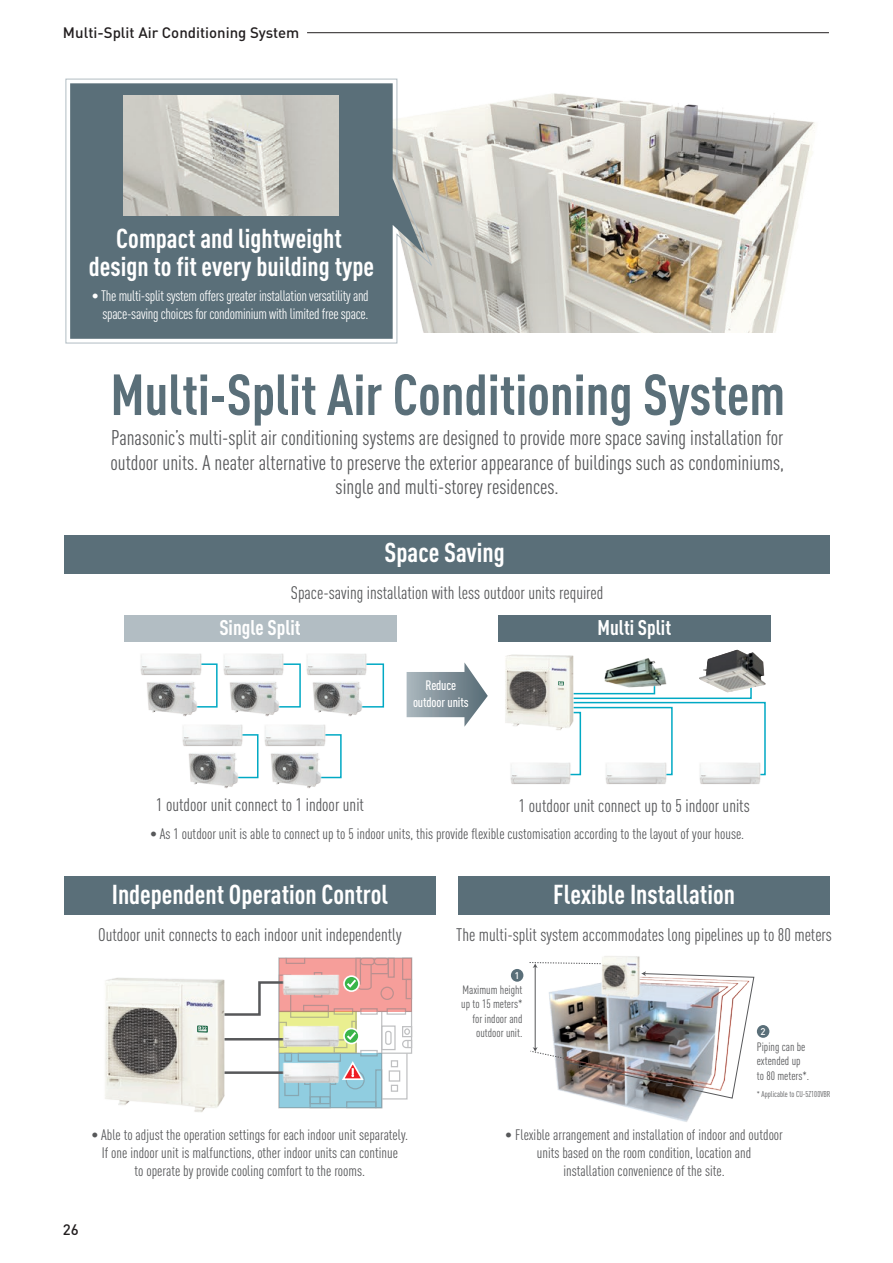
<style>
.page{position:relative;width:893px;height:1263px;background:#fff}
.page>*{position:absolute;margin:0;border:0;box-sizing:border-box;transform-origin:0 0}
.t1{font:700 condensed 57px "DINOT";color:#5a6f79}
.t2{font:700 condensed 27px/28.5px "DINOT";color:#fff;text-align:center}
.t3{font:condensed 21px/24.8px "DINOT";color:#57585a;text-align:center}
.t4{font:700 condensed 21px "DINOT";color:#fff}
.t5{font:condensed 18px "DINOT";color:#57585a}
.t6{font:condensed 15px/18px "DINOT";color:#57585a;text-align:center}
.t7{font:condensed 15px/18px "DINOT";letter-spacing:-.02em;color:#fff;text-align:right}
.t8{font:500 15px "DINOT";color:#231f20}
.t9{font:500 condensed 13.5px/16.2px "DINOT";letter-spacing:-.01em;color:#fff;text-align:center}
.t10{font:condensed 12px/14.4px "DINOT";color:#57585a}
.t11{font:500 9.6px "DINOT";color:#fff}
.t12{font:condensed 8.4px "DINOT";color:#57585a}
</style>
<div class="page">
<hr style="left:892px;top:0;width:1px;height:1263px;background:#b2bdc3">
<hr style="left:307px;top:32px;width:522px;height:1px;background:#231f20">
<svg style="left:407px;top:662px;width:81px;height:65px"></svg>
<div style="left:64px;top:535px;width:766px;height:39px;background:#5a6f79"></div>
<div style="left:64px;top:876px;width:371px;height:38px;background:#5a6f79"></div>
<div style="left:458px;top:876px;width:372px;height:38px;background:#5a6f79"></div>
<div style="left:124px;top:615px;width:272px;height:27px;background:#b2bdc3"></div>
<div style="left:498px;top:615px;width:272px;height:27px;background:#5a6f79"></div>
<svg style="left:198px;top:663px;width:20px;height:45px"></svg>
<svg style="left:281px;top:663px;width:20px;height:45px"></svg>
<svg style="left:239px;top:734px;width:20px;height:45px"></svg>
<svg style="left:322px;top:734px;width:20px;height:45px"></svg>
<svg style="left:363px;top:663px;width:22px;height:45px"></svg>
<img style="left:510px;top:763px;width:61px;height:21px">
<img style="left:605px;top:776px;width:62px;height:8px">
<img style="left:699px;top:776px;width:62px;height:8px">
<img style="left:605px;top:658px;width:60px;height:17px">
<img style="left:140px;top:653px;width:65px;height:28px">
<img style="left:143px;top:676px;width:55px;height:40px">
<img style="left:223px;top:653px;width:65px;height:28px">
<img style="left:225px;top:676px;width:56px;height:41px">
<img style="left:306px;top:653px;width:64px;height:28px">
<img style="left:308px;top:676px;width:55px;height:41px">
<img style="left:182px;top:724px;width:64px;height:29px">
<img style="left:184px;top:747px;width:55px;height:41px">
<img style="left:264px;top:724px;width:65px;height:29px">
<img style="left:267px;top:747px;width:55px;height:41px">
<img style="left:105px;top:977px;width:100px;height:135px">
<svg style="left:198px;top:957px;width:214px;height:151px"></svg>
<img style="left:279px;top:969px;width:63px;height:32px">
<img style="left:279px;top:1021px;width:63px;height:32px">
<img style="left:279px;top:1057px;width:63px;height:32px">
<img style="left:595px;top:1099px;width:104px;height:23px">
<img style="left:529px;top:962px;width:225px;height:137px">
<div style="left:511px;top:969px;width:12px;height:13px;background:#5a6f79;border-radius:50%"></div>
<div style="left:757px;top:1025px;width:12px;height:13px;background:#5a6f79;border-radius:50%"></div>
<img style="left:593px;top:956px;width:54px;height:46px">
<img style="left:505px;top:654px;width:69px;height:72px">
<svg style="left:546px;top:675px;width:220px;height:101px"></svg>
<img style="left:699px;top:650px;width:67px;height:42px">
<img style="left:432px;top:93px;width:383px;height:239px">
<svg style="left:65px;top:78px;width:367px;height:266px"></svg>
<svg style="left:70px;top:83px;width:354px;height:256px;background:#6a7d85"></svg>
<img style="left:124px;top:95px;width:215px;height:121px">
<p class="t8" style="left:63px;top:23px;width:238px">Multi-Split Air Conditioning System</p>
<h2 class="t2" style="left:89px;top:223px;width:287px">Compact and lightweight design to fit every building type</h2>
<p class="t7" style="left:92px;top:287px;width:278px">• The multi-split system offers greater installation versatility and space-saving choices for condominium with limited free space.</p>
<h1 class="t1" style="left:110px;top:360px;width:676px">Multi-Split Air Conditioning System</h1>
<p class="t3" style="left:110px;top:425px;width:675px">Panasonic’s multi-split air conditioning systems are designed to provide more space saving installation for outdoor units. A neater alternative to preserve the exterior appearance of buildings such as condominiums, single and multi-storey residences.</p>
<h2 class="t2" style="left:385px;top:538px;width:122px">Space Saving</h2>
<p class="t5" style="left:291px;top:582px;width:314px">Space-saving installation with less outdoor units required</p>
<h3 class="t4" style="left:219px;top:615px;width:83px">Single Split</h3>
<h3 class="t4" style="left:598px;top:615px;width:75px">Multi Split</h3>
<p class="t9" style="left:413px;top:677px;width:57px">Reduce outdoor units</p>
<p class="t5" style="left:156px;top:794px;width:209px">1 outdoor unit connect to 1 indoor unit</p>
<p class="t5" style="left:519px;top:795px;width:232px">1 outdoor unit connect up to 5 indoor units</p>
<p class="t6" style="left:150px;top:825px;width:596px">• As 1 outdoor unit is able to connect up to 5 indoor units, this provide flexible customisation according to the layout of your house.</p>
<h2 class="t2" style="left:112px;top:879px;width:278px">Independent Operation Control</h2>
<h2 class="t2" style="left:553px;top:879px;width:183px">Flexible Installation</h2>
<p class="t5" style="left:98px;top:924px;width:305px">Outdoor unit connects to each indoor unit independently</p>
<p class="t5" style="left:456px;top:924px;width:377px">The multi-split system accommodates long pipelines up to 80 meters</p>
<p class="t11" style="left:515px;top:969px;width:7px">1</p>
<p class="t10" style="left:461px;top:982px;width:63px;text-align:right">Maximum height up to 15 meters* for indoor and outdoor unit.</p>
<p class="t11" style="left:761px;top:1025px;width:7px">2</p>
<p class="t10" style="left:757px;top:1039px;width:54px">Piping can be extended up to 80 meters*.</p>
<p class="t12" style="left:757px;top:1089px;width:75px">* Applicable to CU-5Z100VBR</p>
<p class="t6" style="left:92px;top:1126px;width:318px">• Able to adjust the operation settings for each indoor unit separately.<br>If one indoor unit is malfunctions, other indoor units can continue<br>to operate by provide cooling comfort to the rooms.</p>
<p class="t6" style="left:505px;top:1126px;width:279px">• Flexible arrangement and installation of indoor and outdoor units based on the room condition, location and<br>installation convenience of the site.</p>
<p class="t8" style="left:63px;top:1220px;width:17px">26</p>
</div>
